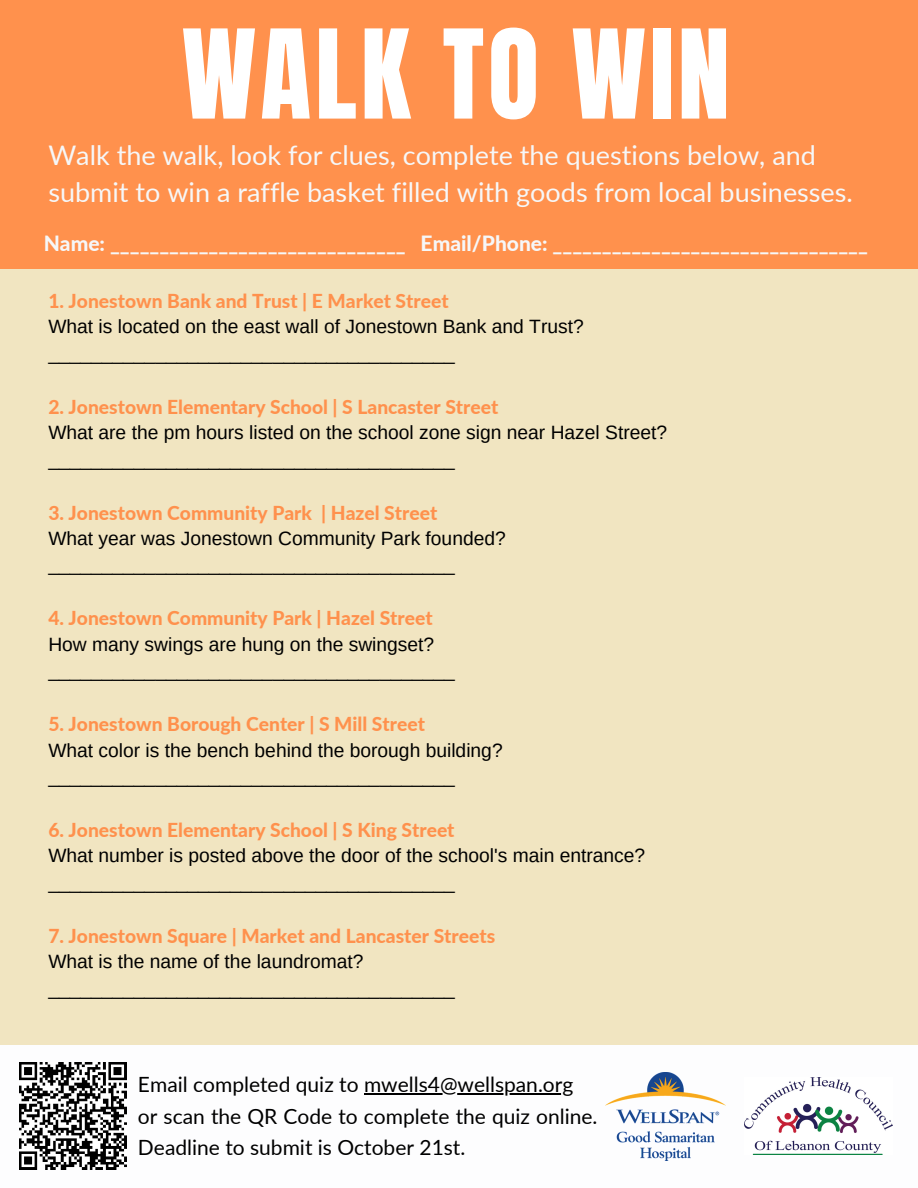
<style>
.page{position:relative;width:918px;height:1188px;background:#f1e5c1}
.page>*{position:absolute;margin:0;border:0;box-sizing:border-box;transform-origin:0 0}
.t1{font:105px "Anton";letter-spacing:.035em;color:#fff}
.t2{font:27px/37.2px "Lato";color:#f6f7f8}
.t3{font:21px/31.5px "Lato";color:#000}
.t4{font:800 21px "Lato";color:#f6f7f8}
.t5{font:19.2px/26.4px "Arimo";color:#000}
.t6{font:800 19.2px "Lato";color:#ff914d}
</style>
<div class="page">
<div style="left:0;top:0;width:918px;height:269px;background:#ff914d"></div>
<div style="left:0;top:1045px;width:918px;height:143px;background:#fdfdfe"></div>
<img style="left:605px;top:1072px;width:120px;height:88px">
<img style="left:744px;top:1078px;width:149px;height:76px">
<img style="left:20px;top:1063px;width:106px;height:107px">
<hr style="left:364px;top:1094px;width:209px;height:1px;background:#000">
<h1 class="t1" style="left:182px;top:-1px;width:550px">WALK TO WIN</h1>
<h2 class="t2" style="left:48px;top:136px;width:806px">Walk the walk, look for clues, complete the questions below, and submit to win a raffle basket filled with goods from local businesses.</h2>
<p class="t4" style="left:44px;top:230px;width:826px">Name: ______________________________ Email/Phone: ________________________________</p>
<p class="t6" style="left:48px;top:289px;width:402px">1. Jonestown Bank and Trust | E Market Street</p>
<p class="t5" style="left:48px;top:313px;width:537px">What is located on the east wall of Jonestown Bank and Trust? ______________________________________</p>
<p class="t6" style="left:48px;top:395px;width:452px">2. Jonestown Elementary School | S Lancaster Street</p>
<p class="t5" style="left:48px;top:419px;width:620px">What are the pm hours listed on the school zone sign near Hazel Street? ______________________________________</p>
<p class="t6" style="left:48px;top:501px;width:390px">3. Jonestown Community Park | Hazel Street</p>
<p class="t5" style="left:48px;top:525px;width:459px">What year was Jonestown Community Park founded? ______________________________________</p>
<p class="t6" style="left:48px;top:607px;width:386px">4. Jonestown Community Park | Hazel Street</p>
<p class="t5" style="left:48px;top:631px;width:408px">How many swings are hung on the swingset? ______________________________________</p>
<p class="t6" style="left:48px;top:712px;width:378px">5. Jonestown Borough Center | S Mill Street</p>
<p class="t5" style="left:48px;top:737px;width:456px">What color is the bench behind the borough building? ______________________________________</p>
<p class="t6" style="left:48px;top:818px;width:408px">6. Jonestown Elementary School | S King Street</p>
<p class="t5" style="left:48px;top:843px;width:598px">What number is posted above the door of the school's main entrance? ______________________________________</p>
<p class="t6" style="left:48px;top:924px;width:448px">7. Jonestown Square | Market and Lancaster Streets</p>
<p class="t5" style="left:48px;top:948px;width:408px">What is the name of the laundromat? ______________________________________</p>
<p class="t3" style="left:138px;top:1069px;width:461px">Email completed quiz to mwells4@wellspan.org or scan the QR Code to complete the quiz online.<br>Deadline to submit is October 21st.</p>
</div>
